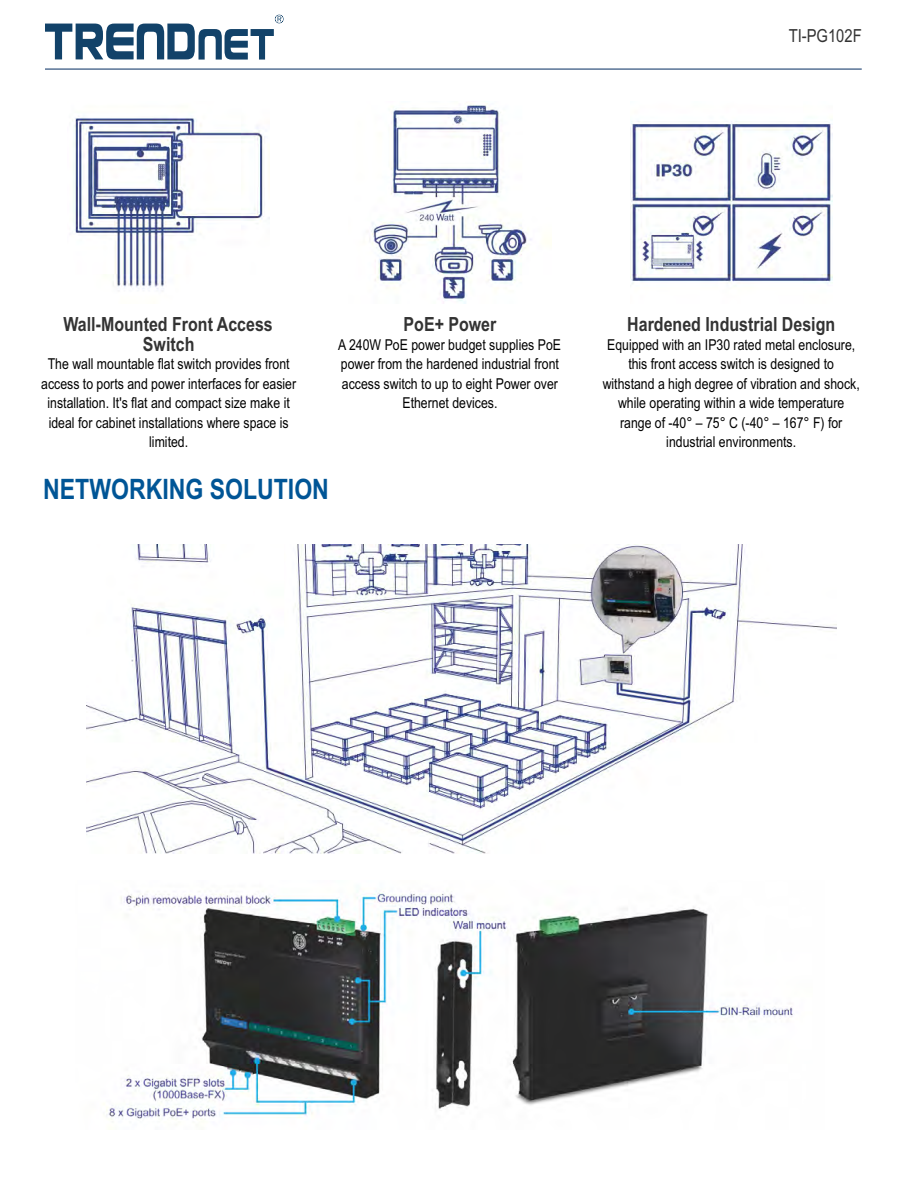
<style>
.page{position:relative;width:918px;height:1188px;background:#fff}
.page>*{position:absolute;margin:0;border:0;box-sizing:border-box;transform-origin:0 0}
.t1{font:700 28.2px "Arial Narrow";color:#005596}
.t2{font:700 19.5px/19.6px "Arial Narrow";color:#333;text-align:center}
.t3{font:18px "Arial Narrow";color:#333}
.t4{font:15px/19.5px "Arial Narrow";color:#000;text-align:center}
</style>
<div class="page">
<img style="left:72px;top:117px;width:198px;height:172px">
<img style="left:369px;top:104px;width:182px;height:200px">
<img style="left:630px;top:121px;width:202px;height:163px">
<img style="left:86px;top:545px;width:750px;height:309px">
<img style="left:106px;top:890px;width:687px;height:230px">
<svg style="left:45px;top:15px;width:238px;height:45px"></svg>
<hr style="left:45px;top:68px;width:817px;height:2px;background:#32537e">
<p class="t3" style="left:789px;top:28px;width:75px">TI-PG102F</p>
<h2 class="t2" style="left:63px;top:316px;width:211px">Wall-Mounted Front Access<br>Switch</h2>
<p class="t4" style="left:41px;top:356px;width:257px">The wall mountable flat switch provides front access to ports and power interfaces for easier installation. It's flat and compact size make it ideal for cabinet installations where space is limited.</p>
<h2 class="t2" style="left:404px;top:316px;width:94px">PoE+ Power</h2>
<p class="t4" style="left:338px;top:336px;width:224px">A 240W PoE power budget supplies PoE power from the hardened industrial front access switch to up to eight Power over Ethernet devices.</p>
<h1 class="t1" style="left:43px;top:478px;width:287px">NETWORKING SOLUTION</h1>
<h2 class="t2" style="left:627px;top:316px;width:209px">Hardened Industrial Design</h2>
<p class="t4" style="left:603px;top:336px;width:259px">Equipped with an IP30 rated metal enclosure, this front access switch is designed to withstand a high degree of vibration and shock, while operating within a wide temperature range of -40° – 75° C (-40° – 167° F) for industrial environments.</p>
</div>
